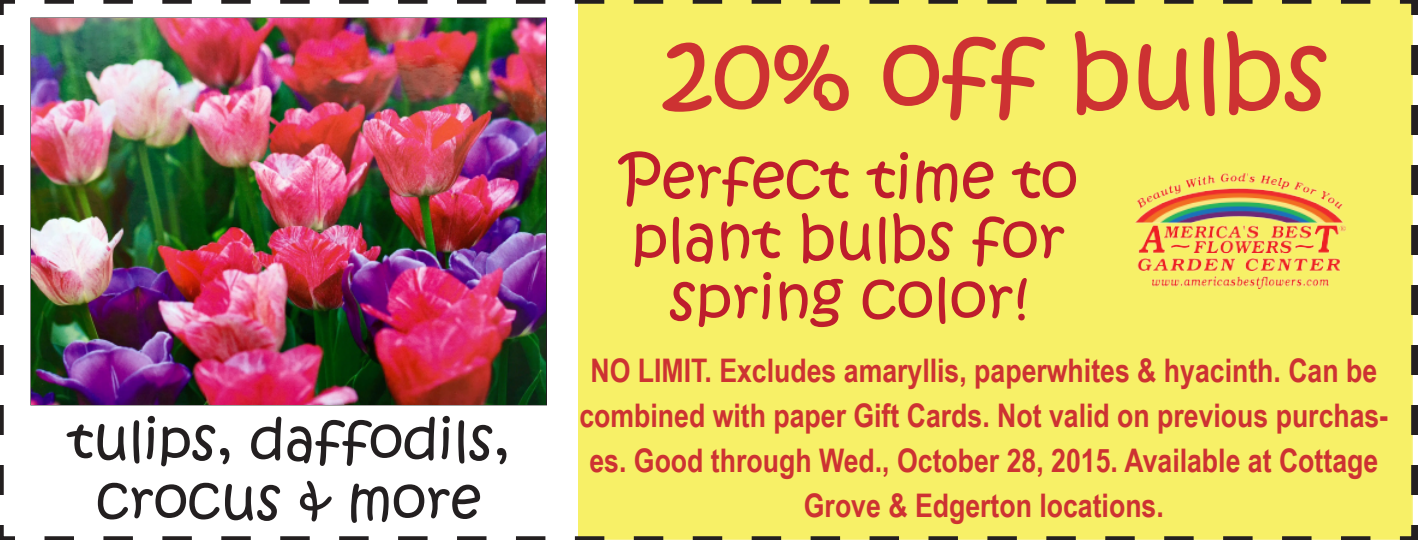
<style>
.page{position:relative;width:1418px;height:540px;background:#fff}
.page>*{position:absolute;margin:0;border:0;box-sizing:border-box;transform-origin:0 0}
.t1{font:100px "Kristen ITC";color:#cd3232}
.t2{font:60px/60px "Kristen ITC";color:#be1d2c;text-align:center}
.t3{font:55px/60px "Kristen ITC";color:#231f20;text-align:center}
.t4{font:700 32.5px/45px "Arial Narrow";color:#cd3232;text-align:center}
</style>
<div class="page">
<div style="left:579px;top:0;width:833px;height:540px;background:#f7f067"></div>
<svg style="left:1392px;top:517px;width:26px;height:23px"></svg>
<svg style="left:44px;top:536px;width:1326px;height:4px"></svg>
<svg style="left:0;top:525px;width:15px;height:15px"></svg>
<svg style="left:0;top:45px;width:4px;height:450px"></svg>
<svg style="left:0;top:0;width:15px;height:15px"></svg>
<svg style="left:44px;top:0;width:1341px;height:4px"></svg>
<svg style="left:1392px;top:0;width:26px;height:23px"></svg>
<svg style="left:1411px;top:45px;width:7px;height:465px"></svg>
<img style="left:1135px;top:173px;width:210px;height:116px">
<img style="left:32px;top:19px;width:514px;height:385px">
<h3 class="t3" style="left:67px;top:411px;width:444px">tulips, daffodils, crocus &amp; more</h3>
<h1 class="t1" style="left:662px;top:7px;width:668px">20% off bulbs</h1>
<h2 class="t2" style="left:619px;top:149px;width:460px">Perfect time to plant bulbs for spring color!</h2>
<p class="t4" style="left:579px;top:347px;width:810px">NO LIMIT. Excludes amaryllis, paperwhites &amp; hyacinth. Can be combined with paper Gift Cards. Not valid on previous purchas&shy;es. Good through Wed., October 28, 2015. Available at Cottage Grove &amp; Edgerton locations.</p>
</div>
